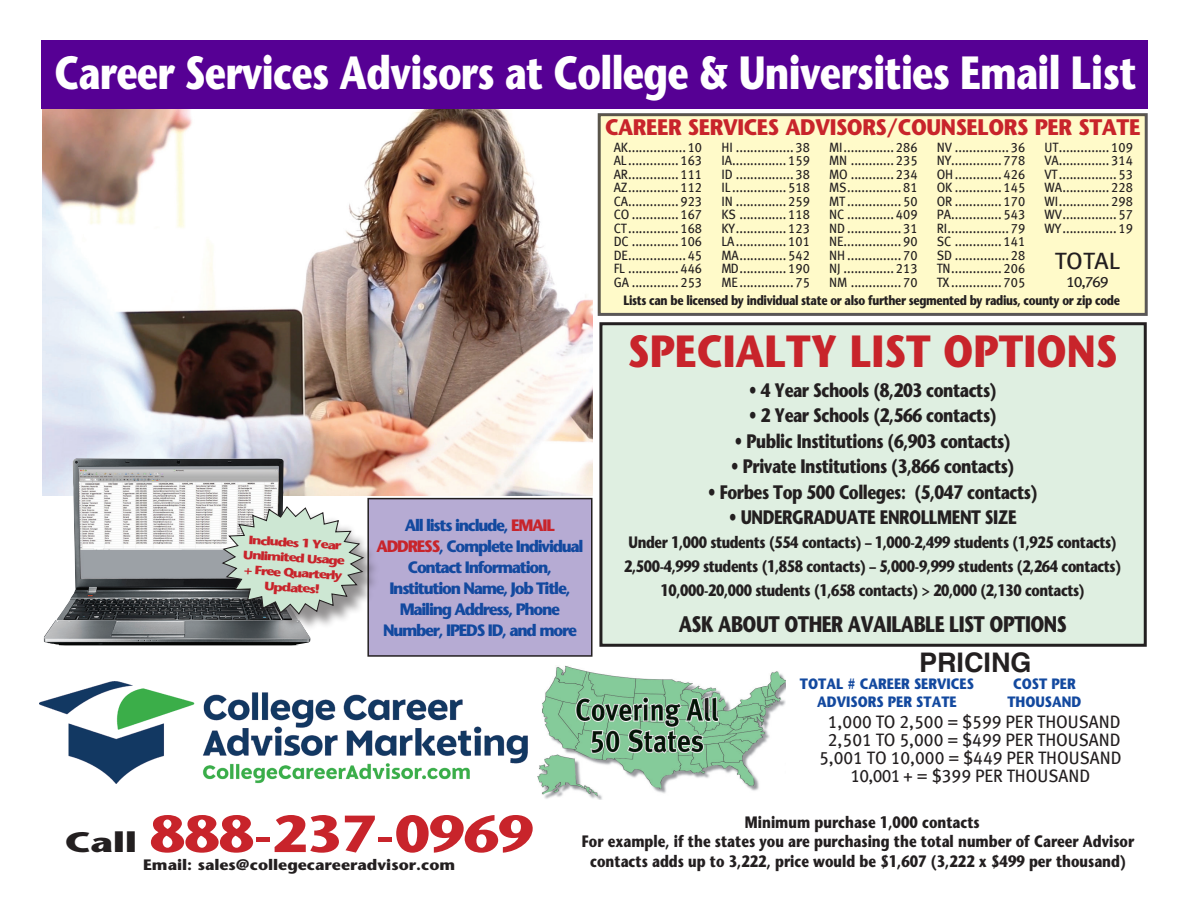
<style>
.page{position:relative;width:1188px;height:918px;background:#fff}
.page>*{position:absolute;margin:0;border:0;box-sizing:border-box;transform-origin:0 0}
.t1{font:700 52.05px "Stone Sans Std";letter-spacing:-.01em;color:#c8242b;scale:1.07 1}
.t2{font:700 46.5px "Stone Sans Std";letter-spacing:-.02em;color:#fff;scale:.8 1}
.t3{font:700 45px "Stone Sans Std";color:#c8242b;scale:.87 1}
.t4{font:700 27px "Helvetica";color:#231f20}
.t5{font:23.55px "Meta Book LF";color:#231f20;scale:1.06 1}
.t6{font:700 22.5px "Stone Sans Std";letter-spacing:-.02em;color:#c8242b;scale:.91 1}
.t7{font:700 22.5px "Stone Sans Std";letter-spacing:-.03em;color:#231f20;scale:.8 1}
.t8{font:700 19.5px "Stone Sans Std";letter-spacing:-.03em;color:#231f20;scale:.8 1}
.t9{font:18px "Meta Book LF";color:#231f20}
.t10{font:700 16.5px "Stone Sans Std";letter-spacing:-.03em;color:#231f20;scale:.8 1}
.t11{font:700 16.5px/19.5px "Stone Sans Std";color:#231f20;text-align:center;scale:.81 1}
.t12{font:700 16.5px/21px "Stone Sans Std";letter-spacing:-.08em;color:#13499f;text-align:center;scale:.94 1}
.t13{font:700 15.15px "Stone Sans Std";color:#231f20;scale:1.05 1}
.t14{font:700 15px/18px "Stone Sans Std";color:#13499f;text-align:center;scale:.87 1}
.t15{font:15px "Meta Book LF";color:#231f20;scale:1.06 1}
.t16{font:13.5px "Meta Book LF";color:#231f20;scale:.95 1}
.t17{font:700 13.5px "Stone Sans Std";letter-spacing:-.03em;color:#231f20;scale:.8 1}
.t18{font:700 12px/15px "Stone Sans Std";color:#c8242b;text-align:center;scale:1.19 1}
.s1{color:#c8242b}
.s2{font-size:28.2px;color:#231f20}
</style>
<div class="page">
<img style="left:42px;top:109px;width:550px;height:386px">
<div style="left:368px;top:499px;width:224px;height:157px;background:#b6abd3"></div>
<div style="left:367px;top:498px;width:225px;height:159px;border:2px solid #231f20"></div>
<div style="left:598px;top:115px;width:547px;height:198px;background:#fffac9"></div>
<div style="left:598px;top:113px;width:550px;height:203px;border:3px solid #231f20"></div>
<div style="left:601px;top:324px;width:544px;height:321px;background:#dfefe1"></div>
<div style="left:599px;top:322px;width:548px;height:325px;border:3px solid #231f20"></div>
<div style="left:41px;top:40px;width:1107px;height:69px;background:#560094"></div>
<img style="left:39px;top:681px;width:489px;height:103px">
<img style="left:538px;top:665px;width:248px;height:134px">
<img style="left:44px;top:459px;width:266px;height:186px">
<div style="left:226px;top:510px;width:156px;height:122px;background:#231f20;opacity:.5"></div>
<svg style="left:220px;top:505px;width:146px;height:111px;background:#bac8bd"></svg>
<p class="t2" style="left:55px;top:45px;width:1354px">Career Services Advisors at College &amp; Universities Email List</p>
<p class="t6" style="left:605px;top:114px;width:590px">CAREER SERVICES ADVISORS/COUNSELORS PER STATE</p>
<p class="t16" style="left:614px;top:139px;width:95px">AK................ 10</p>
<p class="t16" style="left:614px;top:153px;width:95px">AL.............. 163</p>
<p class="t16" style="left:614px;top:166px;width:95px">AR.............. 111</p>
<p class="t16" style="left:614px;top:180px;width:95px">AZ.............. 112</p>
<p class="t16" style="left:614px;top:193px;width:95px">CA.............. 923</p>
<p class="t16" style="left:614px;top:207px;width:95px">CO ............. 167</p>
<p class="t16" style="left:614px;top:220px;width:95px">CT.............. 168</p>
<p class="t16" style="left:614px;top:234px;width:95px">DC ............. 106</p>
<p class="t16" style="left:614px;top:247px;width:95px">DE................ 45</p>
<p class="t16" style="left:614px;top:261px;width:95px">FL .............. 446</p>
<p class="t16" style="left:614px;top:274px;width:95px">GA ............. 253</p>
<p class="t16" style="left:721px;top:139px;width:95px">HI ................ 38</p>
<p class="t16" style="left:721px;top:153px;width:95px">IA............... 159</p>
<p class="t16" style="left:721px;top:166px;width:95px">ID ................ 38</p>
<p class="t16" style="left:721px;top:180px;width:95px">IL ............... 518</p>
<p class="t16" style="left:721px;top:193px;width:95px">IN .............. 259</p>
<p class="t16" style="left:721px;top:207px;width:95px">KS ............. 118</p>
<p class="t16" style="left:721px;top:220px;width:95px">KY.............. 123</p>
<p class="t16" style="left:721px;top:234px;width:95px">LA.............. 101</p>
<p class="t16" style="left:721px;top:247px;width:95px">MA............. 542</p>
<p class="t16" style="left:721px;top:261px;width:95px">MD............. 190</p>
<p class="t16" style="left:721px;top:274px;width:95px">ME............... 75</p>
<p class="t16" style="left:829px;top:139px;width:95px">MI.............. 286</p>
<p class="t16" style="left:829px;top:153px;width:95px">MN ............ 235</p>
<p class="t16" style="left:829px;top:166px;width:95px">MO ............ 234</p>
<p class="t16" style="left:829px;top:180px;width:95px">MS............... 81</p>
<p class="t16" style="left:829px;top:193px;width:95px">MT ............... 50</p>
<p class="t16" style="left:829px;top:207px;width:95px">NC ............. 409</p>
<p class="t16" style="left:829px;top:220px;width:95px">ND ............... 31</p>
<p class="t16" style="left:829px;top:234px;width:95px">NE................ 90</p>
<p class="t16" style="left:829px;top:247px;width:95px">NH ............... 70</p>
<p class="t16" style="left:829px;top:261px;width:95px">NJ .............. 213</p>
<p class="t16" style="left:829px;top:274px;width:95px">NM .............. 70</p>
<p class="t16" style="left:937px;top:139px;width:95px">NV ............... 36</p>
<p class="t16" style="left:937px;top:153px;width:95px">NY.............. 778</p>
<p class="t16" style="left:937px;top:166px;width:95px">OH............. 426</p>
<p class="t16" style="left:937px;top:180px;width:95px">OK ............. 145</p>
<p class="t16" style="left:937px;top:193px;width:95px">OR ............. 170</p>
<p class="t16" style="left:937px;top:207px;width:95px">PA.............. 543</p>
<p class="t16" style="left:937px;top:220px;width:95px">RI................. 79</p>
<p class="t16" style="left:937px;top:234px;width:95px">SC ............. 141</p>
<p class="t16" style="left:937px;top:247px;width:95px">SD ............... 28</p>
<p class="t16" style="left:937px;top:261px;width:95px">TN.............. 206</p>
<p class="t16" style="left:937px;top:274px;width:95px">TX.............. 705</p>
<p class="t16" style="left:1044px;top:139px;width:95px">UT.............. 109</p>
<p class="t16" style="left:1044px;top:153px;width:95px">VA.............. 314</p>
<p class="t16" style="left:1044px;top:166px;width:95px">VT................ 53</p>
<p class="t16" style="left:1044px;top:180px;width:95px">WA............. 228</p>
<p class="t16" style="left:1044px;top:193px;width:95px">WI.............. 298</p>
<p class="t16" style="left:1044px;top:207px;width:95px">WV............... 57</p>
<p class="t16" style="left:1044px;top:220px;width:95px">WY............... 19</p>
<p class="t5" style="left:1055px;top:247px;width:63px">TOTAL</p>
<p class="t15" style="left:1066px;top:273px;width:42px">10,769</p>
<p class="t18" style="left:249px;top:532px;width:80px;rotate:4deg">Includes 1 Year</p>
<p class="t18" style="left:244px;top:547px;width:87px;rotate:4deg">Unlimited Usage + Free Quarterly<br>Updates!</p>
<p class="t12" style="left:376px;top:515px;width:222px">All lists include, <span class="s1">EMAIL<br>ADDRESS</span>, Complete Individual<br>Contact Information,<br>Institution Name, Job Title,<br>Mailing Address, Phone<br>Number, IPEDS ID, and more</p>
<p class="t17" style="left:623px;top:292px;width:622px">Lists can be licensed by individual state or also further segmented by radius, county or zip code</p>
<p class="t3" style="left:628px;top:324px;width:564px">SPECIALTY LIST OPTIONS</p>
<p class="t8" style="left:749px;top:378px;width:312px">• 4 Year Schools (8,203 contacts)</p>
<p class="t8" style="left:749px;top:404px;width:312px">• 2 Year Schools (2,566 contacts)</p>
<p class="t8" style="left:735px;top:429px;width:347px">• Public Institutions (6,903 contacts)</p>
<p class="t8" style="left:731px;top:455px;width:356px">• Private Institutions (3,866 contacts)</p>
<p class="t8" style="left:708px;top:480px;width:414px">• Forbes Top 500 Colleges: (5,047 contacts)</p>
<p class="t8" style="left:729px;top:506px;width:362px">• UNDERGRADUATE ENROLLMENT SIZE</p>
<p class="t10" style="left:629px;top:533px;width:612px">Under 1,000 students (554 contacts) – 1,000-2,499 students (1,925 contacts)</p>
<p class="t10" style="left:624px;top:557px;width:623px">2,500-4,999 students (1,858 contacts) – 5,000-9,999 students (2,264 contacts)</p>
<p class="t10" style="left:661px;top:581px;width:532px">10,000-20,000 students (1,658 contacts) &gt; 20,000 (2,130 contacts)</p>
<p class="t7" style="left:679px;top:611px;width:487px">ASK ABOUT OTHER AVAILABLE LIST OPTIONS</p>
<p class="t4" style="left:919px;top:646px;width:114px">PRICING</p>
<p class="t14" style="left:800px;top:675px;width:202px">TOTAL # CAREER SERVICES<br>ADVISORS PER STATE</p>
<p class="t14" style="left:1013px;top:675px;width:74px">COST PER</p>
<p class="t14" style="left:1007px;top:693px;width:87px">THOUSAND</p>
<p class="t9" style="left:828px;top:711px;width:294px">1,000 TO 2,500 = $599 PER THOUSAND</p>
<p class="t9" style="left:828px;top:729px;width:294px">2,501 TO 5,000 = $499 PER THOUSAND</p>
<p class="t9" style="left:819px;top:747px;width:304px">5,001 TO 10,000 = $449 PER THOUSAND</p>
<p class="t9" style="left:850px;top:765px;width:241px">10,001 + = $399 PER THOUSAND</p>
<p class="t1" style="left:65px;top:803px;width:439px"><span class="s2">Call</span> 888-237-0969</p>
<p class="t13" style="left:143px;top:856px;width:299px">Email: sales@collegecareeradvisor.com</p>
<p class="t11" style="left:745px;top:812px;width:291px">Minimum purchase 1,000 contacts</p>
<p class="t11" style="left:582px;top:832px;width:683px">For example, if the states you are purchasing the total number of Career Advisor contacts adds up to 3,222, price would be $1,607 (3,222 x $499 per thousand)</p>
</div>
